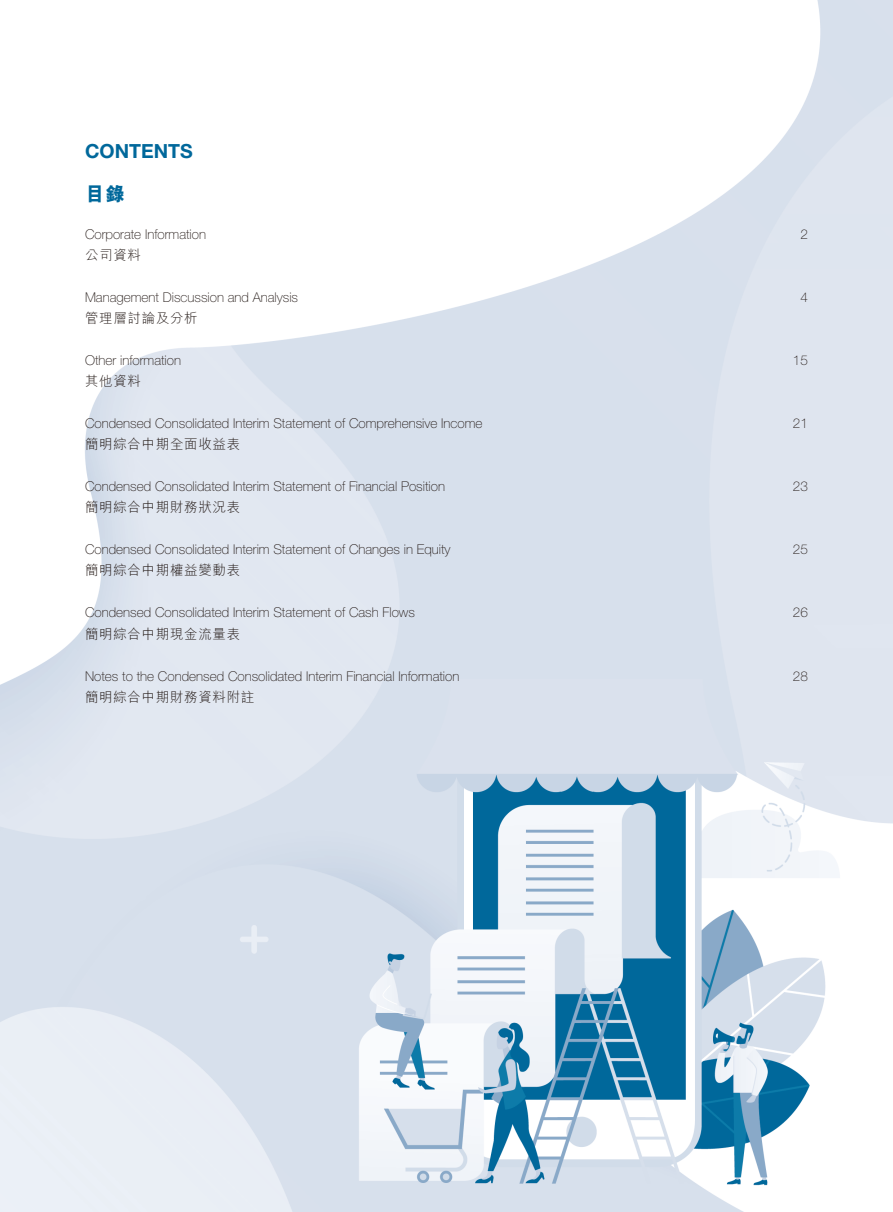
<style>
.page{position:relative;width:893px;height:1212px;background:#fff}
.page>*{position:absolute;margin:0;border:0;box-sizing:border-box;transform-origin:0 0}
.t1{font:700 19.5px "Helvetica Neue LT Std";color:#00689b}
.t2{font:800 19.5px "M Hei HK";color:#00689b}
.t3{font:100 13.5px "Helvetica Neue LT Std";color:#231916}
.t4{font:300 13.5px "M Hei HK";letter-spacing:.05em;color:#231916}
</style>
<div class="page">
<img style="left:0;top:0;width:893px;height:1212px">
<h1 class="t1" style="left:85px;top:139px;width:109px">CONTENTS</h1>
<h1 class="t2" style="left:85px;top:184px;width:41px">目錄</h1>
<p class="t3" style="left:85px;top:227px;width:123px">Corporate Information</p>
<p class="t3" style="left:800px;top:227px;width:9px">2</p>
<p class="t4" style="left:85px;top:249px;width:58px">公司資料</p>
<p class="t3" style="left:85px;top:290px;width:215px">Management Discussion and Analysis</p>
<p class="t3" style="left:800px;top:290px;width:9px">4</p>
<p class="t4" style="left:85px;top:312px;width:114px">管理層討論及分析</p>
<p class="t3" style="left:85px;top:353px;width:98px">Other information</p>
<p class="t3" style="left:793px;top:353px;width:17px">15</p>
<p class="t4" style="left:85px;top:375px;width:58px">其他資料</p>
<p class="t3" style="left:85px;top:416px;width:399px">Condensed Consolidated Interim Statement of Comprehensive Income</p>
<p class="t3" style="left:793px;top:416px;width:17px">21</p>
<p class="t4" style="left:85px;top:438px;width:157px">簡明綜合中期全面收益表</p>
<p class="t3" style="left:85px;top:479px;width:361px">Condensed Consolidated Interim Statement of Financial Position</p>
<p class="t3" style="left:793px;top:479px;width:17px">23</p>
<p class="t4" style="left:85px;top:501px;width:157px">簡明綜合中期財務狀況表</p>
<p class="t3" style="left:85px;top:542px;width:367px">Condensed Consolidated Interim Statement of Changes in Equity</p>
<p class="t3" style="left:793px;top:542px;width:17px">25</p>
<p class="t4" style="left:85px;top:564px;width:157px">簡明綜合中期權益變動表</p>
<p class="t3" style="left:85px;top:605px;width:331px">Condensed Consolidated Interim Statement of Cash Flows</p>
<p class="t3" style="left:793px;top:605px;width:17px">26</p>
<p class="t4" style="left:85px;top:627px;width:157px">簡明綜合中期現金流量表</p>
<p class="t3" style="left:85px;top:668px;width:376px">Notes to the Condensed Consolidated Interim Financial Information</p>
<p class="t3" style="left:793px;top:668px;width:17px">28</p>
<p class="t4" style="left:85px;top:690px;width:171px">簡明綜合中期財務資料附註</p>
</div>
